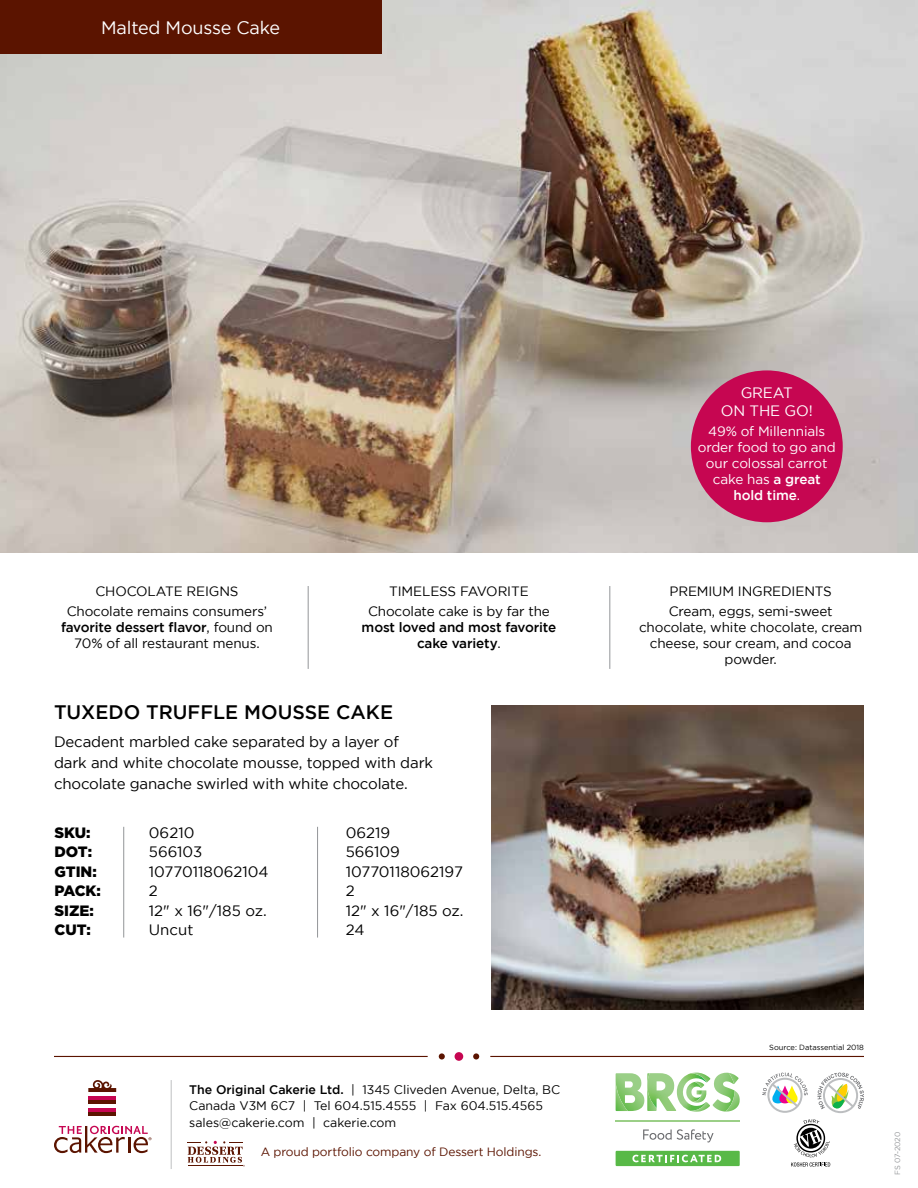
<style>
.page{position:relative;width:918px;height:1188px;background:#fff}
.page>*{position:absolute;margin:0;border:0;box-sizing:border-box;transform-origin:0 0}
.t1{font:500 19.5px "Gotham";color:#000}
.t2{font:18px "Gotham";letter-spacing:-.01em;color:#fff}
.t3{font:15px/19.5px "Gotham";letter-spacing:-.01em;color:#000}
.t4{font:900 15px "Gotham";color:#000}
.t5{font:15px/18px "Gotham";letter-spacing:-.01em;color:#fff;text-align:center}
.t6{font:13.5px/19.5px "Gotham";letter-spacing:-.01em;color:#000;text-align:center}
.t7{font:13.5px/16.2px "Gotham";letter-spacing:-.01em;color:#fff;text-align:center}
.t8{font:500 13.5px/16.2px "Gotham";letter-spacing:-.01em;color:#000;text-align:center}
.t9{font:12.3px/16.5px "Gotham";color:#000}
.t10{font:12px "Gotham";letter-spacing:-.01em;color:#5b1400}
.t11{font:7.5px "Gotham";color:#000}
.t12{font:7.5px "Gotham";letter-spacing:-.01em;color:#939598}
.s1{font-weight:500}
.s2{font-weight:400}
</style>
<div class="page">
<img style="left:491px;top:705px;width:373px;height:305px">
<img style="left:0;top:0;width:918px;height:553px">
<div style="left:0;top:0;width:381px;height:54px;background:#5b1400"></div>
<div style="left:691px;top:370px;width:152px;height:152px;background:#c60651;border-radius:50%"></div>
<hr style="left:88px;top:1112px;width:28px;height:4px;background:#5b1400">
<hr style="left:88px;top:1100px;width:28px;height:4px;background:#5b1400">
<hr style="left:88px;top:1108px;width:28px;height:4px;background:#c60651">
<hr style="left:88px;top:1096px;width:28px;height:4px;background:#c60651">
<svg style="left:88px;top:1080px;width:28px;height:12px"></svg>
<svg style="left:54px;top:1126px;width:97px;height:27px"></svg>
<svg style="left:791px;top:1119px;width:39px;height:48px"></svg>
<div style="left:455px;top:1052px;width:8px;height:9px;background:#c60651;border-radius:50%"></div>
<div style="left:439px;top:1053px;width:6px;height:7px;background:#5b1400;border-radius:50%"></div>
<div style="left:473px;top:1053px;width:6px;height:7px;background:#5b1400;border-radius:50%"></div>
<hr style="left:54px;top:1056px;width:374px;height:1px;background:#5b1400">
<hr style="left:490px;top:1056px;width:374px;height:1px;background:#5b1400">
<svg style="left:762px;top:1073px;width:46px;height:40px"></svg>
<svg style="left:616px;top:1073px;width:124px;height:39px"></svg>
<svg style="left:643px;top:1129px;width:71px;height:13px"></svg>
<hr style="left:616px;top:1120px;width:124px;height:1px;background:#9bcf87">
<div style="left:616px;top:1151px;width:124px;height:15px;background:#58b947"></div>
<svg style="left:632px;top:1155px;width:89px;height:7px"></svg>
<svg style="left:817px;top:1073px;width:47px;height:40px"></svg>
<hr style="left:171px;top:1080px;width:1px;height:89px;background:#bec0c2">
<svg style="left:188px;top:1141px;width:57px;height:26px"></svg>
<hr style="left:308px;top:586px;width:1px;height:83px;background:#939598">
<hr style="left:609px;top:586px;width:1px;height:83px;background:#939598">
<hr style="left:123px;top:827px;width:1px;height:111px;background:#939598">
<hr style="left:317px;top:827px;width:1px;height:111px;background:#939598">
<h2 class="t2" style="left:101px;top:18px;width:181px">Malted Mousse Cake</h2>
<p class="t6" style="left:67px;top:582px;width:202px">CHOCOLATE REIGNS<br>Chocolate remains consumers’</p>
<p class="t6" style="left:61px;top:619px;width:213px;line-height:16.2px"><span class="s1">favorite dessert flavor</span>, found on<br>70% of all restaurant menus.</p>
<p class="t6" style="left:368px;top:582px;width:183px">TIMELESS FAVORITE<br>Chocolate cake is by far the</p>
<p class="t8" style="left:362px;top:619px;width:196px">most loved and most favorite cake variety<span class="s2">.</span></p>
<h1 class="t1" style="left:54px;top:701px;width:341px">TUXEDO TRUFFLE MOUSSE CAKE</h1>
<p class="t3" style="left:54px;top:731px;width:381px;line-height:21px">Decadent marbled cake separated by a layer of dark and white chocolate mousse, topped with dark chocolate ganache swirled with white chocolate.</p>
<p class="t4" style="left:54px;top:824px;width:38px">SKU:</p>
<p class="t3" style="left:149px;top:822px;width:47px">06210</p>
<p class="t4" style="left:54px;top:843px;width:39px">DOT:</p>
<p class="t3" style="left:149px;top:842px;width:55px">566103</p>
<p class="t4" style="left:54px;top:863px;width:44px">GTIN:</p>
<p class="t3" style="left:149px;top:861px;width:121px">10770118062104</p>
<p class="t4" style="left:54px;top:882px;width:48px">PACK:</p>
<p class="t3" style="left:149px;top:881px;width:10px">2</p>
<p class="t4" style="left:54px;top:902px;width:41px">SIZE:</p>
<p class="t3" style="left:149px;top:900px;width:119px">12" x 16"/185 oz.</p>
<p class="t4" style="left:54px;top:921px;width:38px">CUT:</p>
<p class="t3" style="left:149px;top:920px;width:46px">Uncut</p>
<p class="t3" style="left:346px;top:822px;width:119px">06219<br>566109<br>10770118062197<br>2<br>12" x 16"/185 oz.<br>24</p>
<p class="t9" style="left:189px;top:1081px;width:373px"><span class="s1">The Original Cakerie Ltd.</span> | 1345 Cliveden Avenue, Delta, BC<br>Canada V3M 6C7 | Tel 604.515.4555 | Fax 604.515.4565 sales@cakerie.com | cakerie.com</p>
<p class="t10" style="left:261px;top:1145px;width:282px">A proud portfolio company of Dessert Holdings.</p>
<p class="t5" style="left:721px;top:384px;width:93px">GREAT<br>ON THE GO!</p>
<p class="t7" style="left:698px;top:422px;width:139px">49% of Millennials order food to go and our colossal carrot cake has <span class="s1">a great hold time</span>.</p>
<p class="t6" style="left:669px;top:582px;width:166px;text-align:left">PREMIUM INGREDIENTS<br>Cream, eggs, semi-sweet</p>
<p class="t6" style="left:639px;top:619px;width:225px;line-height:16.2px">chocolate, white chocolate, cream cheese, sour cream, and cocoa powder.</p>
<p class="t11" style="left:769px;top:1044px;width:96px">Source: Datassential 2018</p>
<p class="t12" style="left:893px;top:1175px;width:45px;rotate:-90deg">FS 07-2020</p>
</div>
